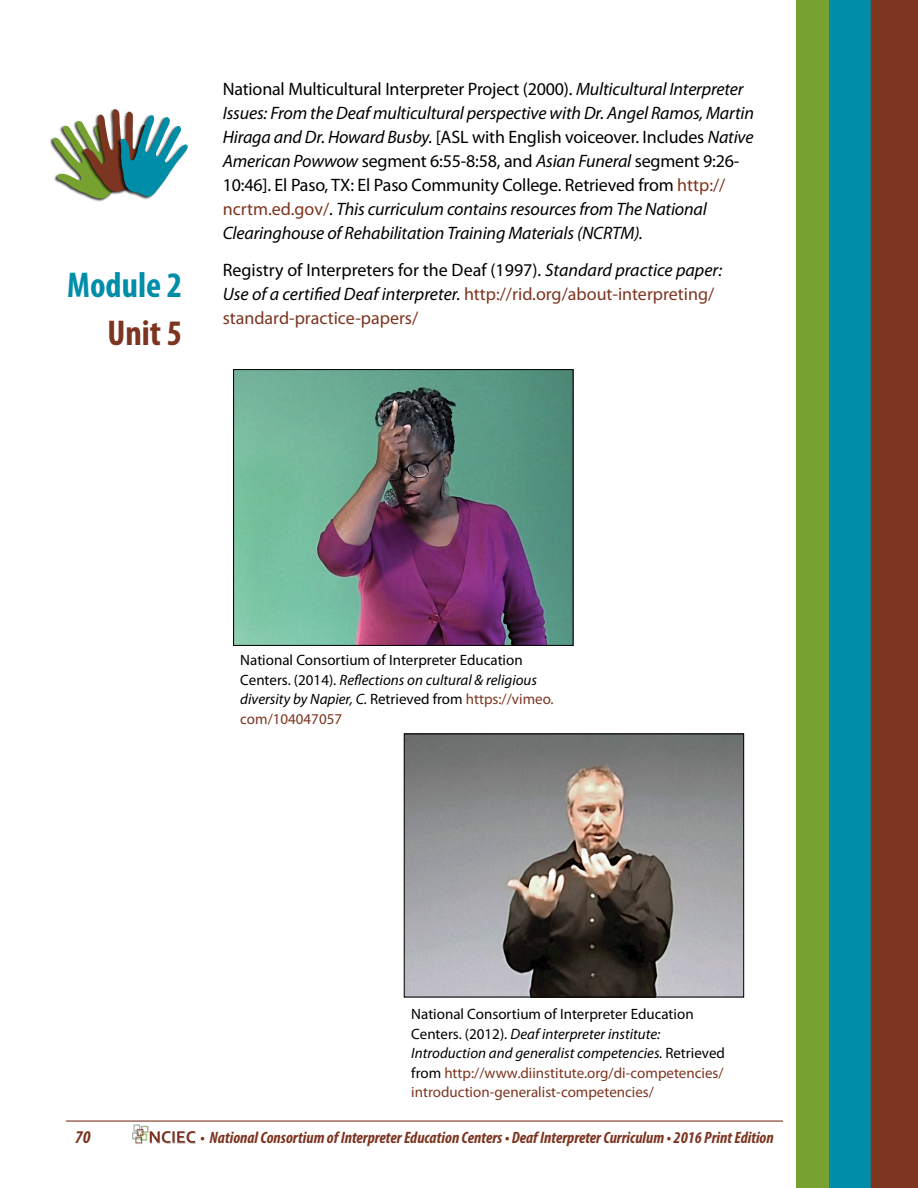
<style>
.page{position:relative;width:918px;height:1188px;background:#fff}
.page>*{position:absolute;margin:0;border:0;box-sizing:border-box;transform-origin:0 0}
.Module_Nbrs{font:700 condensed 36px "Myriad Pro";color:#008da8}
.Unit_Nbrs_LG{font:700 condensed 36px "Myriad Pro";color:#7c3520}
.DII_Para_2_NoIndent{font:italic 18px/24px "Myriad Pro";letter-spacing:-.01em;color:#000}
.DII_Para_2_NoIndent-2{font:18px/24px "Myriad Pro";color:#7c3520}
.t1{font:italic 700 condensed 18px "Myriad Pro";color:#7c3520}
.t2{font:italic 700 condensed 16.5px "Myriad Pro";color:#7c3520}
.Photo_captions__vide{font:15px/19.5px "Myriad Pro";color:#7c3520}
.Photo_captions__vide-2{font:15px/19.5px "Myriad Pro";color:#000}
.s1{font-style:normal}
.s2{font-style:normal;color:#7c3520}
.s3{color:#000}
.s4{font-style:italic;color:#000}
.s5{font-style:italic}
.s6{color:#7c3520}
</style>
<div class="page">
<img style="left:796px;top:0;width:122px;height:1188px">
<hr style="left:66px;top:1120px;width:717px;height:2px;background:#7c3520">
<img style="left:157px;top:1131px;width:39px;height:13px">
<img style="left:133px;top:1124px;width:19px;height:20px">
<svg style="left:132px;top:1125px;width:63px;height:18px"></svg>
<img style="left:50px;top:138px;width:56px;height:64px">
<svg style="left:53px;top:109px;width:135px;height:90px"></svg>
<img style="left:235px;top:371px;width:336px;height:273px">
<div style="left:233px;top:369px;width:340px;height:277px;border:1px solid #000"></div>
<img style="left:406px;top:736px;width:336px;height:259px">
<div style="left:404px;top:734px;width:340px;height:263px;border:1px solid #000"></div>
<p class="Module_Nbrs" style="left:67px;top:263px;width:117px">Module 2</p>
<p class="Unit_Nbrs_LG" style="left:107px;top:311px;width:76px">Unit 5</p>
<p class="DII_Para_2_NoIndent" style="left:223px;top:76px;width:533px"><span class="s1">National Multicultural Interpreter Project (2000).</span> Multicultural Interpreter Issues: From the Deaf multicultural perspective with Dr. Angel Ramos, Martin Hiraga and Dr. Howard Busby. <span class="s1">[ASL with English voiceover. Includes</span> Native American Powwow <span class="s1">segment 6:55-8:58, and</span> Asian Funeral <span class="s1">segment 9:26- 10:46]. El Paso, TX: El Paso Community College. Retrieved from</span> <span class="s2">http:// ncrtm.ed.gov/</span><span class="s1">.</span> This curriculum contains resources from The National Clearinghouse of Rehabilitation Training Materials (NCRTM).</p>
<p class="DII_Para_2_NoIndent-2" style="left:223px;top:258px;width:501px"><span class="s3">Registry of Interpreters for the Deaf (1997).</span> <span class="s4">Standard practice paper:<br>Use of a certified Deaf interpreter.</span> http://rid.org/about-interpreting/ standard-practice-papers/</p>
<p class="Photo_captions__vide-2" style="left:240px;top:650px;width:315px">National Consortium of Interpreter Education Centers. (2014). <span class="s5">Reflections on cultural &amp; religious diversity by Napier, C.</span> Retrieved from <span class="s6">https://vimeo. com/104047057</span></p>
<p class="Photo_captions__vide" style="left:411px;top:1004px;width:315px"><span class="s3">National Consortium of Interpreter Education Centers. (2012).</span> <span class="s4">Deaf interpreter institute:<br>Introduction and generalist competencies.</span> <span class="s3">Retrieved from</span> http://www.diinstitute.org/di-competencies/ introduction-generalist-competencies/</p>
<p class="t1" style="left:75px;top:1126px;width:17px">70</p>
<p class="t2" style="left:200px;top:1127px;width:575px">• National Consortium of Interpreter Education Centers • Deaf Interpreter Curriculum • 2016 Print Edition</p>
</div>
